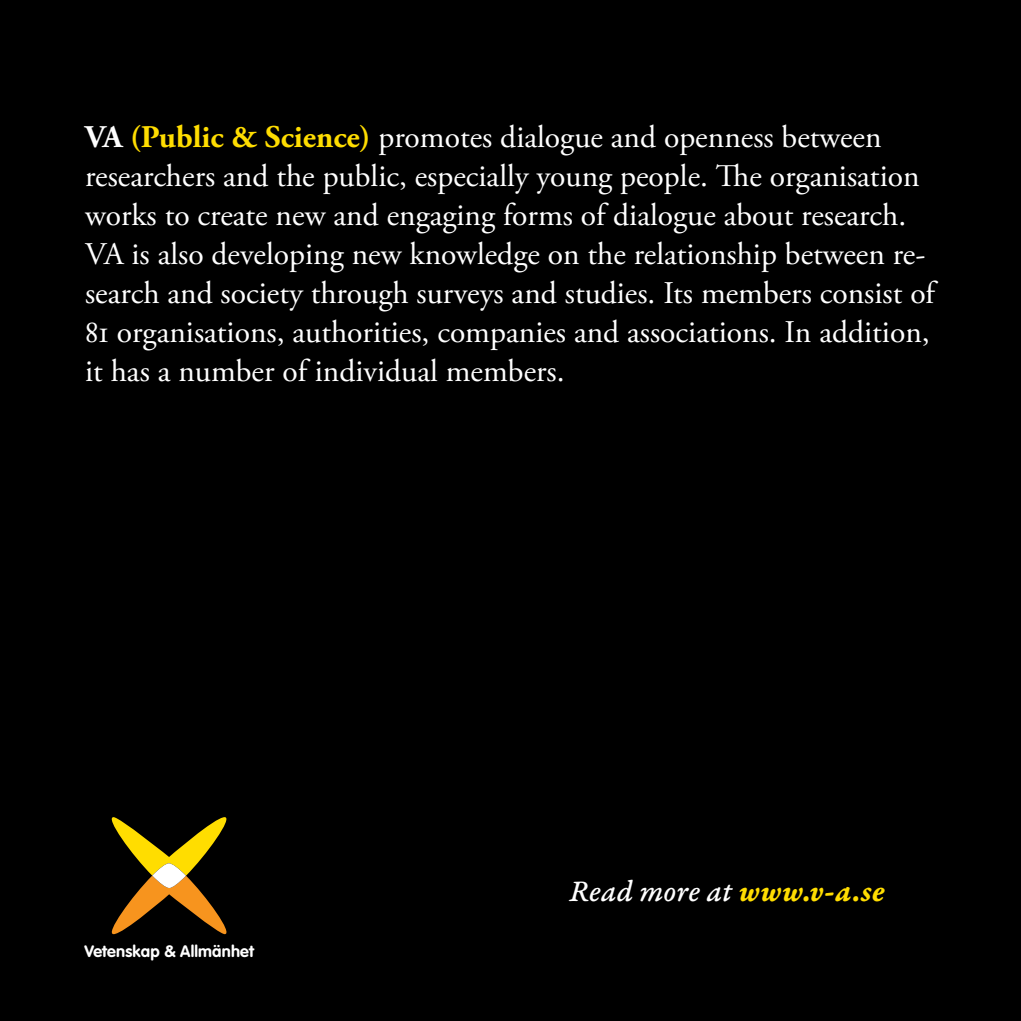
<style>
.page{position:relative;width:1021px;height:1021px;background:#fff}
.page>*{position:absolute;margin:0;border:0;box-sizing:border-box;transform-origin:0 0}
.t1{font:31.5px/39px "Adobe Garamond Pro";color:#fff}
.t2{font:31.5px "Garamond Premr Pro Med It Capt";color:#fff}
.t3{font:700 16.2px "VAG Rounded Std";letter-spacing:.01em;color:#fff}
.s1{font-weight:700}
.s2{font-weight:700;color:#fd0}
.s3{font-family:"Garamond Premr Pro Bd It Capt";color:#fd0}
</style>
<div class="page">
<div style="left:0;top:0;width:1020px;height:1020px;background:#000"></div>
<img style="left:109px;top:815px;width:121px;height:123px">
<svg style="left:104px;top:817px;width:130px;height:117px;background:#523c04"></svg>
<svg style="left:152px;top:863px;width:34px;height:25px"></svg>
<p class="t1" style="left:85px;top:119px;width:854px;text-indent:-62px"><sup>26</sup> <span class="s1">VA</span> <span class="s2">(Public &amp; Science)</span> promotes dialogue and openness between researchers and the public, especially young people. The organisation works to create new and engaging forms of dialogue about research.<br>VA is also developing new knowledge on the relationship between re&shy;search and society through surveys and studies. Its members consist of 81 organisations, authorities, companies and associations. In addition, it has a number of individual members.</p>
<p class="t3" style="left:84px;top:941px;width:171px">Vetenskap &amp; Allmänhet</p>
<p class="t2" style="left:569px;top:872px;width:317px">Read more at <span class="s3">www.v-a.se</span></p>
</div>
